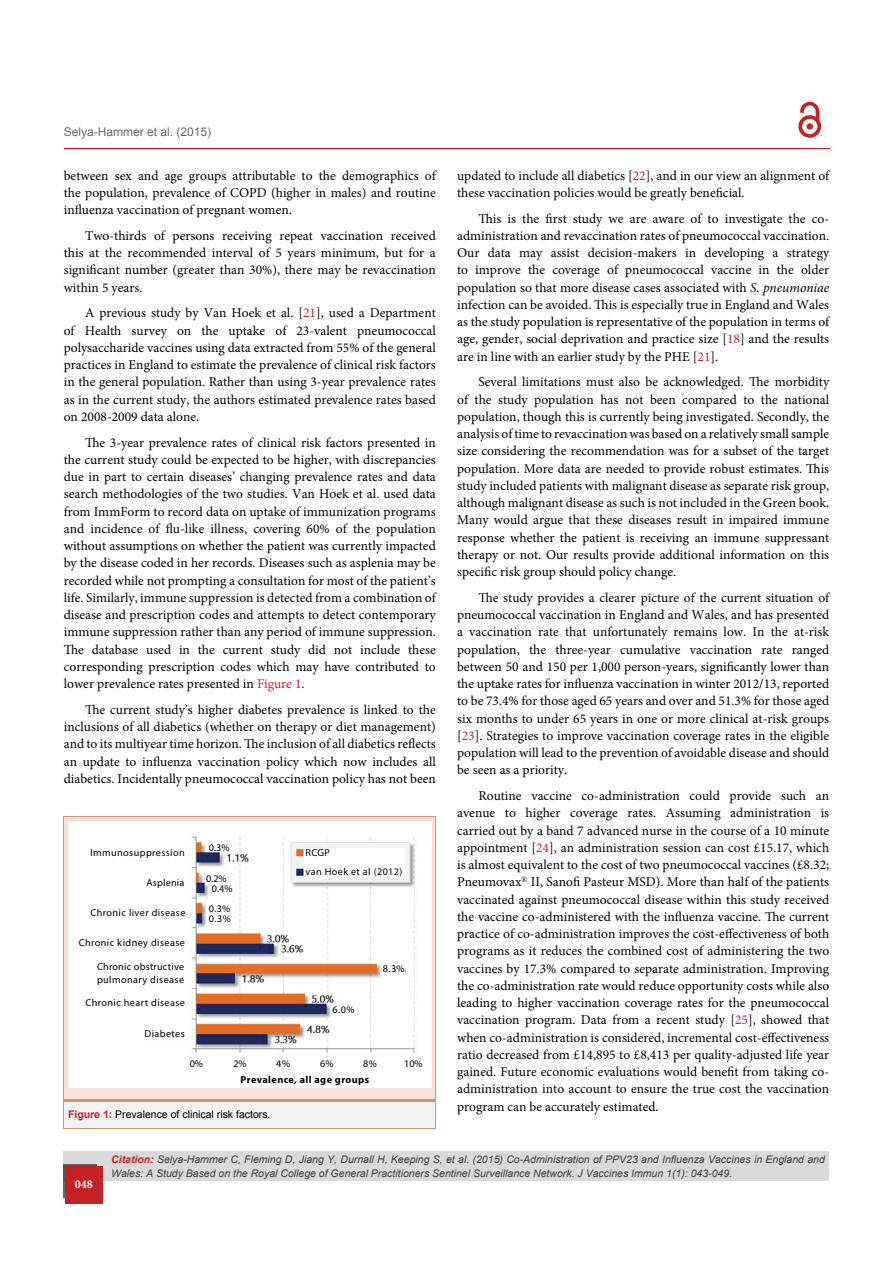
<style>
.page{position:relative;width:893px;height:1263px;background:#fff}
.page>*{position:absolute;margin:0;border:0;box-sizing:border-box;transform-origin:0 0}
.t1{font:13.5px/17.2px "Minion Pro";color:#000;text-align:justify}
.t2{font:12px "Arial";color:#69676a}
.t3{font:700 12px "Minion Pro";color:#fff}
.t4{font:italic 10.5px/13.5px "Arial";color:#414042}
.t5{font:10.5px "Arial";color:#000}
.t6{font:10.05px/10.5px "Myriad Pro";letter-spacing:.04em;color:#000}
.t7{font:700 10.05px "Myriad Pro";letter-spacing:.04em;color:#000}
.t8{font:10.05px "Myriad Pro";letter-spacing:.02em;color:#000}
.s1{color:#c42127}
.s2{font-weight:700;color:#c42127}
.s3{font-style:italic}
</style>
<div class="page">
<div style="left:64px;top:1152px;width:765px;height:29px;background:#dad9d9"></div>
<hr style="left:64px;top:149px;width:765px;height:1px;background:#c42127">
<img style="left:63px;top:1165px;width:2px;height:33px">
<img style="left:64px;top:1165px;width:33px;height:16px">
<div style="left:65px;top:1167px;width:38px;height:37px;background:#c32126"></div>
<svg style="left:800px;top:101px;width:21px;height:24px"></svg>
<div style="left:798px;top:115px;width:23px;height:23px;border:4px solid #c32126;border-radius:50%"></div>
<div style="left:806px;top:123px;width:7px;height:7px;background:#c32126;border-radius:50%"></div>
<div style="left:64px;top:817px;width:372px;height:284px;background:#f5e3da"></div>
<div style="left:64px;top:1101px;width:372px;height:27px;background:#f1f2f2"></div>
<hr style="left:64px;top:1128px;width:372px;height:1px;background:#dc8d76">
<hr style="left:64px;top:817px;width:372px;height:1px;background:#dc8d76">
<hr style="left:64px;top:817px;width:1px;height:284px;background:#dc8d76">
<hr style="left:64px;top:1099px;width:372px;height:3px;background:#dc8d76">
<img style="left:69px;top:821px;width:362px;height:267px">
<div style="left:207px;top:841px;width:24px;height:11px;background:#fff"></div>
<div style="left:209px;top:883px;width:24px;height:12px;background:#fff"></div>
<div style="left:206px;top:872px;width:27px;height:11px;background:#fff"></div>
<div style="left:207px;top:903px;width:27px;height:19px;background:#fff"></div>
<div style="left:383px;top:961px;width:22px;height:14px;background:#fff"></div>
<div style="left:333px;top:1003px;width:23px;height:15px;background:#fff"></div>
<div style="left:184px;top:1058px;width:241px;height:12px;background:#fff"></div>
<div style="left:238px;top:1071px;width:134px;height:15px;background:#fff"></div>
<div style="left:305px;top:848px;width:100px;height:30px;background:#fff"></div>
<div style="left:79px;top:845px;width:107px;height:194px;background:#fff"></div>
<p class="t2" style="left:64px;top:126px;width:149px">Selya-Hammer et al. (2015)</p>
<p class="t1" style="left:64px;top:168px;width:374px">between sex and age groups attributable to the demographics of the population, prevalence of COPD (higher in males) and routine influenza vaccination of pregnant women.</p>
<p class="t1" style="left:64px;top:228px;width:374px;text-indent:21px">Two-thirds of persons receiving repeat vaccination received this at the recommended interval of 5 years minimum, but for a significant number (greater than 30%), there may be revaccination within 5 years.</p>
<p class="t1" style="left:64px;top:305px;width:374px;text-indent:21px">A previous study by Van Hoek et al. [<span class="s1">21</span>], used a Department of Health survey on the uptake of 23-valent pneumococcal polysaccharide vaccines using data extracted from 55% of the general practices in England to estimate the prevalence of clinical risk factors in the general population. Rather than using 3-year prevalence rates as in the current study, the authors estimated prevalence rates based on 2008-2009 data alone.</p>
<p class="t1" style="left:64px;top:435px;width:374px;text-indent:21px">The 3-year prevalence rates of clinical risk factors presented in the current study could be expected to be higher, with discrepancies due in part to certain diseases’ changing prevalence rates and data search methodologies of the two studies. Van Hoek et al. used data from ImmForm to record data on uptake of immunization programs and incidence of flu-like illness, covering 60% of the population without assumptions on whether the patient was currently impacted by the disease coded in her records. Diseases such as asplenia may be recorded while not prompting a consultation for most of the patient’s life. Similarly, immune suppression is detected from a combination of disease and prescription codes and attempts to detect contemporary immune suppression rather than any period of immune suppression.<br>The database used in the current study did not include these corresponding prescription codes which may have contributed to lower prevalence rates presented in <span class="s1">Figure 1</span>.</p>
<p class="t1" style="left:64px;top:702px;width:374px;text-indent:21px">The current study’s higher diabetes prevalence is linked to the inclusions of all diabetics (whether on therapy or diet management) and to its multiyear time horizon. The inclusion of all diabetics reflects an update to influenza vaccination policy which now includes all diabetics. Incidentally pneumococcal vaccination policy has not been</p>
<p class="t6" style="left:90px;top:847px;width:96px">lmmunosuppression</p>
<p class="t8" style="left:146px;top:877px;width:39px">Asplenia</p>
<p class="t6" style="left:90px;top:908px;width:97px">Chronic liver disease</p>
<p class="t6" style="left:79px;top:938px;width:108px">Chronic kidney disease</p>
<p class="t6" style="left:97px;top:960px;width:89px;line-height:13.4px">Chronic obstructive pulmonary disease</p>
<p class="t6" style="left:85px;top:998px;width:101px">Chronic heart disease</p>
<p class="t6" style="left:144px;top:1028px;width:42px">Diabetes</p>
<p class="t6" style="left:209px;top:842px;width:22px">0.3%</p>
<p class="t6" style="left:206px;top:873px;width:28px;text-align:center">0.2%<br>0.4%</p>
<p class="t6" style="left:209px;top:903px;width:23px">0.3%<br>0.3%</p>
<p class="t6" style="left:305px;top:843px;width:99px;line-height:19.2px">RCGP<br>van Hoek et al (2012)</p>
<p class="t6" style="left:333px;top:1004px;width:23px">6.0%</p>
<p class="t6" style="left:383px;top:964px;width:23px">8.3%</p>
<p class="t6" style="left:190px;top:1058px;width:15px">0%</p>
<p class="t6" style="left:276px;top:1058px;width:15px">4%</p>
<p class="t6" style="left:363px;top:1058px;width:15px">8%</p>
<p class="t6" style="left:404px;top:1058px;width:20px">10%</p>
<p class="t6" style="left:233px;top:1058px;width:15px">2%</p>
<p class="t6" style="left:320px;top:1058px;width:15px">6%</p>
<p class="t7" style="left:241px;top:1074px;width:130px">Prevalence, all age groups</p>
<p class="t5" style="left:68px;top:1109px;width:204px"><span class="s2">Figure 1:</span> Prevalence of clinical risk factors.</p>
<p class="t1" style="left:457px;top:168px;width:374px">updated to include all diabetics [<span class="s1">22</span>], and in our view an alignment of these vaccination policies would be greatly beneficial.</p>
<p class="t1" style="left:457px;top:211px;width:374px;text-indent:21px">This is the first study we are aware of to investigate the co&shy;administration and revaccination rates of pneumococcal vaccination.<br>Our data may assist decision-makers in developing a strategy to improve the coverage of pneumococcal vaccine in the older population so that more disease cases associated with <span class="s3">S. pneumoniae </span>infection can be avoided. This is especially true in England and Wales as the study population is representative of the population in terms of age, gender, social deprivation and practice size [<span class="s1">18</span>] and the results are in line with an earlier study by the PHE [<span class="s1">21</span>].</p>
<p class="t1" style="left:457px;top:374px;width:374px;text-indent:21px">Several limitations must also be acknowledged. The morbidity of the study population has not been compared to the national population, though this is currently being investigated. Secondly, the analysis of time to revaccination was based on a relatively small sample size considering the recommendation was for a subset of the target population. More data are needed to provide robust estimates. This study included patients with malignant disease as separate risk group, although malignant disease as such is not included in the Green book.<br>Many would argue that these diseases result in impaired immune response whether the patient is receiving an immune suppressant therapy or not. Our results provide additional information on this specific risk group should policy change.</p>
<p class="t1" style="left:457px;top:590px;width:374px;text-indent:21px">The study provides a clearer picture of the current situation of pneumococcal vaccination in England and Wales, and has presented a vaccination rate that unfortunately remains low. In the at-risk population, the three-year cumulative vaccination rate ranged between 50 and 150 per 1,000 person-years, significantly lower than the uptake rates for influenza vaccination in winter 2012/13, reported to be 73.4% for those aged 65 years and over and 51.3% for those aged six months to under 65 years in one or more clinical at-risk groups [<span class="s1">23</span>]. Strategies to improve vaccination coverage rates in the eligible population will lead to the prevention of avoidable disease and should be seen as a priority.</p>
<p class="t1" style="left:457px;top:788px;width:374px;text-indent:21px">Routine vaccine co-administration could provide such an avenue to higher coverage rates. Assuming administration is carried out by a band 7 advanced nurse in the course of a 10 minute appointment [<span class="s1">24</span>], an administration session can cost £15.17, which is almost equivalent to the cost of two pneumococcal vaccines (£8.32; Pneumovax<sup>®</sup> II, Sanofi Pasteur MSD). More than half of the patients vaccinated against pneumococcal disease within this study received the vaccine co-administered with the influenza vaccine. The current practice of co-administration improves the cost-effectiveness of both programs as it reduces the combined cost of administering the two vaccines by 17.3% compared to separate administration. Improving the co-administration rate would reduce opportunity costs while also leading to higher vaccination coverage rates for the pneumococcal vaccination program. Data from a recent study [<span class="s1">25</span>], showed that when co-administration is considered, incremental cost-effectiveness ratio decreased from £14,895 to £8,413 per quality-adjusted life year gained. Future economic evaluations would benefit from taking co&shy;administration into account to ensure the true cost the vaccination program can be accurately estimated.</p>
<p class="t3" style="left:75px;top:1179px;width:19px">048</p>
<p class="t4" style="left:111px;top:1153px;width:715px"><span class="s2">Citation:</span> Selya-Hammer C, Fleming D, Jiang Y, Durnall H, Keeping S, et al. (2015) Co-Administration of PPV23 and Influenza Vaccines in England and<br>Wales: A Study Based on the Royal College of General Practitioners Sentinel Surveillance Network. J Vaccines Immun 1(1): 043-049.</p>
</div>
